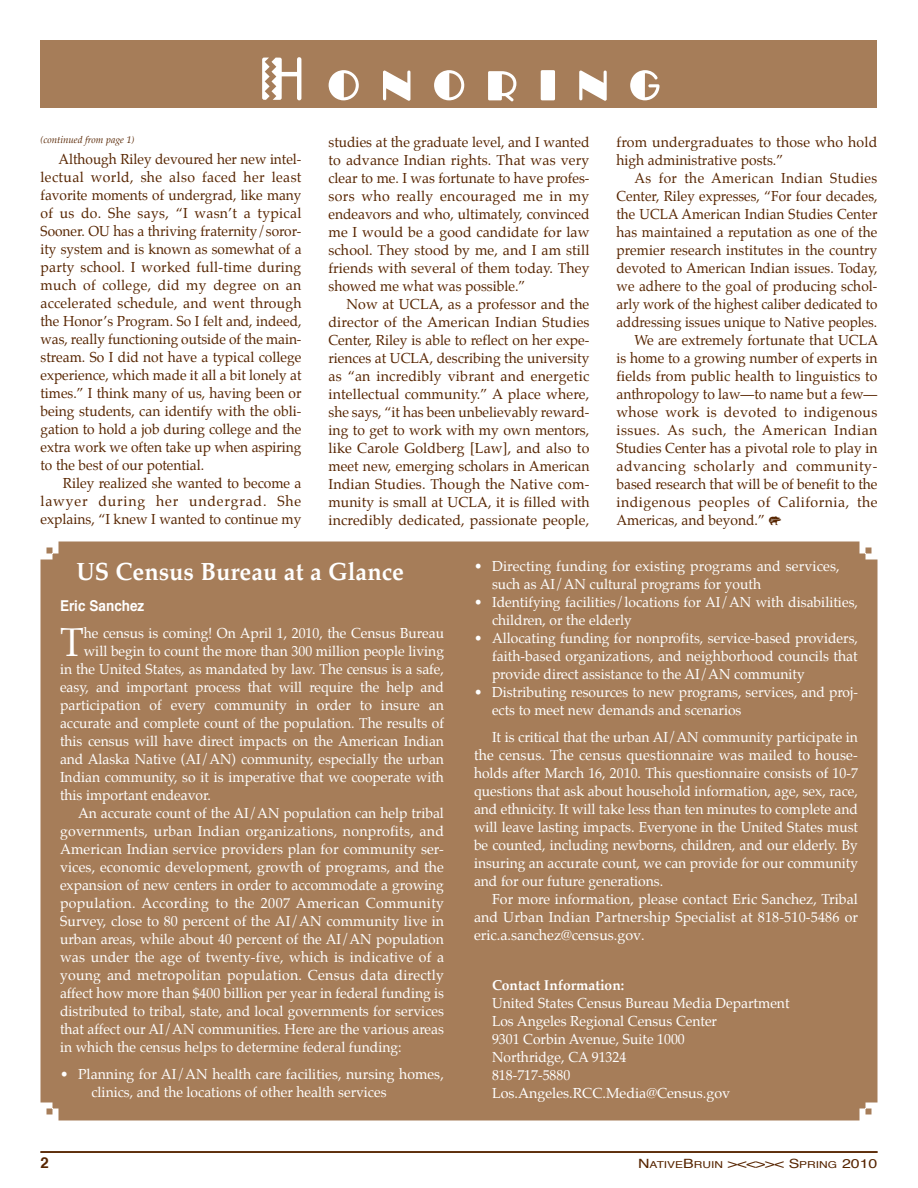
<style>
.page{position:relative;width:918px;height:1188px;background:#fff}
.page>*{position:absolute;margin:0;border:0;box-sizing:border-box;transform-origin:0 0}
.t1{font:54px "Dakota";letter-spacing:.38em;color:#fff}
.BODY-1_dropcap_AL{font:40.05px "Palatino";color:#fff}
.HEAD-1{font:700 24.75px "Palatino";color:#fff;scale:.95 1}
.by-line{font:700 15px "Helvetica";color:#fff;scale:.9 1}
.t2{font:700 15px "Helvetica";color:#572500}
.BODY-1_nodrpcap_AJ{font:14.25px/18px "Palatino";color:#fff;text-align:justify}
.BODY-1_nodrpcap_AJ-2{font:14.25px/18px "Palatino";color:#572500;text-align:justify}
.BODY-1_nodrpcap_AJ-3{font:14.25px/18px "Palatino";color:#572500;text-align:justify;scale:.96 1}
.BODY-1_nodrpcap_AJ_b{font:14.25px/18px "Palatino";color:#fff}
.BODY-1_dropcap_AL-2{font:14.25px "Palatino";color:#fff}
.BODY-1_nodrpcap_AJ-4{font:700 14.25px "Palatino";color:#fff}
.continued_from{font:italic 9.75px "Palatino";color:#572500;scale:.9 1}
.t3{font:9.6px "Helvetica";color:#572500;scale:1.25 1}
.s1{font-family:"Artifact One"}
.s2{font-size:12.75px}
</style>
<div class="page">
<hr style="left:40px;top:1151px;width:838px;height:2px;background:#572500">
<div style="left:40px;top:40px;width:838px;height:68px;background:#a67d59"></div>
<div style="left:40px;top:542px;width:838px;height:578px;background:#a67d59"></div>
<p class="t1" style="left:259px;top:49px;width:402px">Honoring</p>
<p class="continued_from" style="left:40px;top:132px;width:106px">(continued from page 1)</p>
<p class="BODY-1_nodrpcap_AJ-3" style="left:40px;top:150px;width:273px;text-indent:18px">Although Riley devoured her new intel&shy;lectual world, she also faced her least favorite moments of undergrad, like many of us do. She says, “I wasn’t a typical Sooner. OU has a thriving fraternity/soror&shy;ity system and is known as somewhat of a party school. I worked full-time during much of college, did my degree on an accelerated schedule, and went through the Honor’s Program. So I felt and, indeed, was, really functioning outside of the main&shy;stream. So I did not have a typical college experience, which made it all a bit lonely at times.” I think many of us, having been or being students, can identify with the obli&shy;gation to hold a job during college and the extra work we often take up when aspiring to the best of our potential.</p>
<p class="BODY-1_nodrpcap_AJ-2" style="left:40px;top:474px;width:262px;text-indent:22px">Riley realized she wanted to become a lawyer during her undergrad. She explains, “I knew I wanted to continue my</p>
<p class="BODY-1_nodrpcap_AJ-2" style="left:328px;top:133px;width:263px">studies at the graduate level, and I wanted to advance Indian rights. That was very clear to me. I was fortunate to have profes&shy;sors who really encouraged me in my endeavors and who, ultimately, convinced me I would be a good candidate for law school. They stood by me, and I am still friends with several of them today. They showed me what was possible.”</p>
<p class="BODY-1_nodrpcap_AJ-2" style="left:328px;top:295px;width:263px;text-indent:18px">Now at UCLA, as a professor and the director of the American Indian Studies Center, Riley is able to reflect on her expe&shy;riences at UCLA, describing the university as “an incredibly vibrant and energetic intellectual community.” A place where, she says, “it has been unbelievably reward&shy;ing to get to work with my own mentors, like Carole Goldberg [Law], and also to meet new, emerging scholars in American Indian Studies. Though the Native com&shy;munity is small at UCLA, it is filled with incredibly dedicated, passionate people,</p>
<p class="BODY-1_nodrpcap_AJ-2" style="left:616px;top:133px;width:262px">from undergraduates to those who hold high administrative posts.”</p>
<p class="BODY-1_nodrpcap_AJ-3" style="left:616px;top:169px;width:273px;text-indent:18px">As for the American Indian Studies Center, Riley expresses, “For four decades, the UCLA American Indian Studies Center has maintained a reputation as one of the premier research institutes in the country devoted to American Indian issues. Today, we adhere to the goal of producing schol&shy;arly work of the highest caliber dedicated to addressing issues unique to Native peoples.</p>
<p class="BODY-1_nodrpcap_AJ-2" style="left:616px;top:331px;width:263px;text-indent:18px">We are extremely fortunate that UCLA is home to a growing number of experts in fields from public health to linguistics to anthropology to law—to name but a few— whose work is devoted to indigenous issues. As such, the American Indian Studies Center has a pivotal role to play in advancing scholarly and community&shy;based research that will be of benefit to the indigenous peoples of California, the Americas, and beyond.” <span class="s1">b</span></p>
<p class="HEAD-1" style="left:76px;top:550px;width:346px">US Census Bureau at a Glance</p>
<p class="by-line" style="left:60px;top:594px;width:95px">Eric Sanchez</p>
<p class="BODY-1_dropcap_AL" style="left:60px;top:609px;width:25px">T</p>
<p class="BODY-1_dropcap_AL-2" style="left:84px;top:622px;width:362px">he census is coming! On April 1, 2010, the Census Bureau</p>
<p class="BODY-1_dropcap_AL-2" style="left:84px;top:640px;width:362px">will begin to count the more than 300 million people living</p>
<p class="BODY-1_dropcap_AL-2" style="left:60px;top:658px;width:385px">in the United States, as mandated by law. The census is a safe,</p>
<p class="BODY-1_dropcap_AL-2" style="left:60px;top:676px;width:385px">easy, and important process that will require the help and</p>
<p class="BODY-1_dropcap_AL-2" style="left:60px;top:694px;width:385px">participation of every community in order to insure an</p>
<p class="BODY-1_dropcap_AL-2" style="left:60px;top:712px;width:386px">accurate and complete count of the population. The results of</p>
<p class="BODY-1_dropcap_AL-2" style="left:60px;top:730px;width:385px">this census will have direct impacts on the American Indian</p>
<p class="BODY-1_dropcap_AL-2" style="left:60px;top:748px;width:385px">and Alaska Native (AI/AN) community, especially the urban</p>
<p class="BODY-1_dropcap_AL-2" style="left:60px;top:766px;width:385px">Indian community, so it is imperative that we cooperate with</p>
<p class="BODY-1_dropcap_AL-2" style="left:60px;top:784px;width:153px">this important endeavor.</p>
<p class="BODY-1_nodrpcap_AJ" style="left:60px;top:804px;width:386px;text-indent:18px">An accurate count of the AI/AN population can help tribal governments, urban Indian organizations, nonprofits, and American Indian service providers plan for community ser&shy;vices, economic development, growth of programs, and the expansion of new centers in order to accommodate a growing population. According to the 2007 American Community Survey, close to 80 percent of the AI/AN community live in urban areas, while about 40 percent of the AI/AN population was under the age of twenty-five, which is indicative of a young and metropolitan population. Census data directly affect how more than $400 billion per year in federal funding is distributed to tribal, state, and local governments for services that affect our AI/AN communities. Here are the various areas in which the census helps to determine federal funding:</p>
<p class="BODY-1_nodrpcap_AJ_b" style="left:92px;top:1065px;width:354px;text-indent:-32px">• Planning for AI/AN health care facilities, nursing homes, clinics, and the locations of other health services</p>
<p class="BODY-1_nodrpcap_AJ_b" style="left:492px;top:557px;width:349px;text-indent:-18px">• Directing funding for existing programs and services, such as AI/AN cultural programs for youth</p>
<p class="BODY-1_nodrpcap_AJ_b" style="left:492px;top:593px;width:368px;text-indent:-18px">• Identifying facilities/locations for AI/AN with disabilities, children, or the elderly</p>
<p class="BODY-1_nodrpcap_AJ_b" style="left:492px;top:629px;width:368px;text-align:justify;text-indent:-18px">• Allocating funding for nonprofits, service-based providers, faith-based organizations, and neighborhood councils that provide direct assistance to the AI/AN community</p>
<p class="BODY-1_nodrpcap_AJ_b" style="left:492px;top:683px;width:367px;text-indent:-18px">• Distributing resources to new programs, services, and proj&shy;ects to meet new demands and scenarios</p>
<p class="BODY-1_nodrpcap_AJ" style="left:474px;top:728px;width:386px;text-indent:18px">It is critical that the urban AI/AN community participate in the census. The census questionnaire was mailed to house&shy;holds after March 16, 2010. This questionnaire consists of 10-7 questions that ask about household information, age, sex, race, and ethnicity. It will take less than ten minutes to complete and will leave lasting impacts. Everyone in the United States must be counted, including newborns, children, and our elderly. By insuring an accurate count, we can provide for our community and for our future generations.</p>
<p class="BODY-1_nodrpcap_AJ" style="left:474px;top:890px;width:386px;text-indent:18px">For more information, please contact Eric Sanchez, Tribal and Urban Indian Partnership Specialist at 818-510-5486 or eric.a.sanchez@census.gov.</p>
<p class="BODY-1_nodrpcap_AJ-4" style="left:492px;top:973px;width:134px">Contact Information:</p>
<p class="BODY-1_nodrpcap_AJ" style="left:492px;top:994px;width:299px">United States Census Bureau Media Department</p>
<p class="BODY-1_nodrpcap_AJ" style="left:492px;top:1012px;width:227px">Los Angeles Regional Census Center</p>
<p class="BODY-1_nodrpcap_AJ" style="left:492px;top:1030px;width:194px">9301 Corbin Avenue, Suite 1000</p>
<p class="BODY-1_nodrpcap_AJ" style="left:492px;top:1048px;width:136px">Northridge, CA 91324</p>
<p class="BODY-1_nodrpcap_AJ" style="left:492px;top:1066px;width:80px">818-717-5880</p>
<p class="BODY-1_nodrpcap_AJ" style="left:492px;top:1084px;width:240px">Los.Angeles.RCC.Media@Census.gov</p>
<p class="t2" style="left:40px;top:1150px;width:10px">2</p>
<p class="t3" style="left:638px;top:1157px;width:193px"><span class="s2">N</span>ATIVE<span class="s2">B</span>RUIN <span class="s2">&gt;&lt;&lt;&gt;&gt;&lt; S</span>PRING <span class="s2">2010</span></p>
</div>
